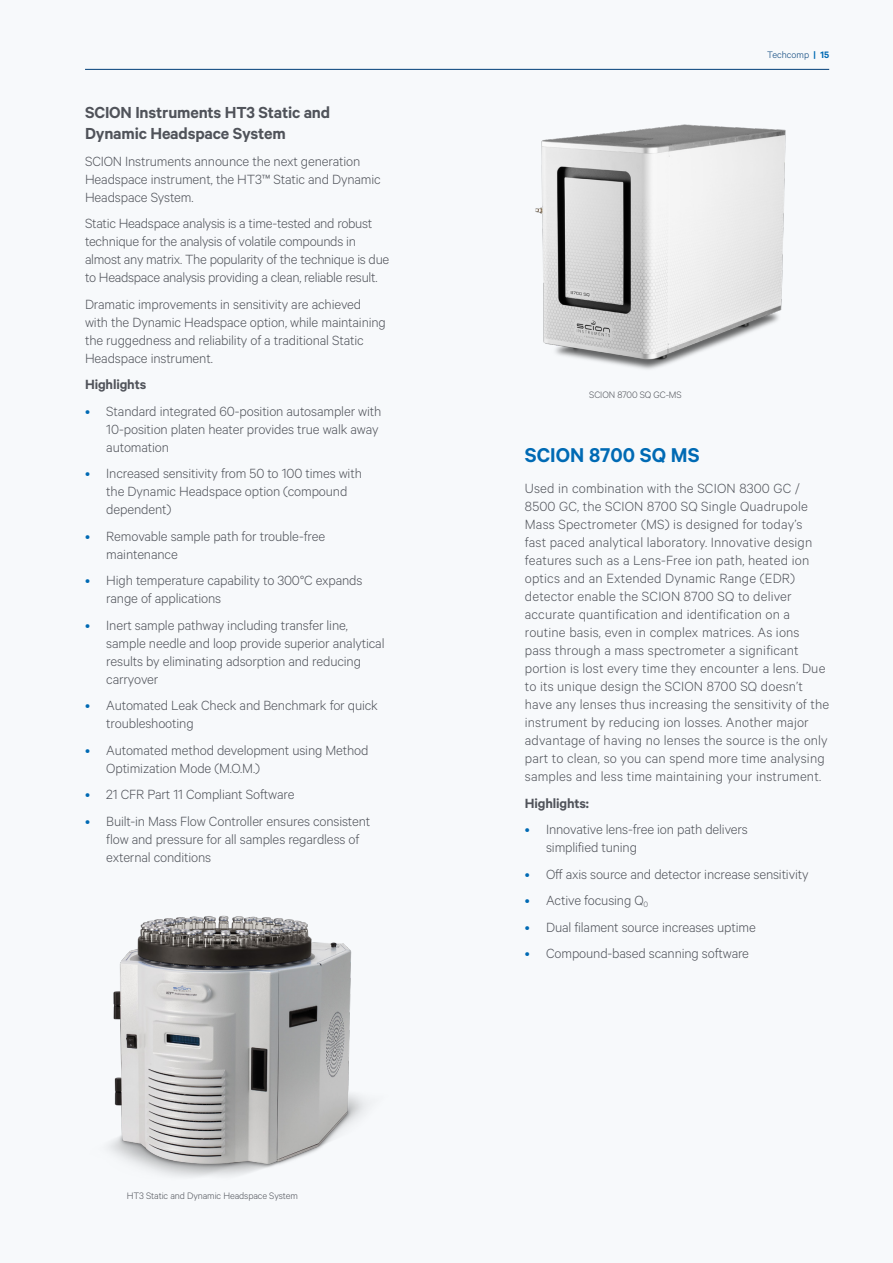
<style>
.page{position:relative;width:893px;height:1263px;background:#f7f9fb}
.page>*{position:absolute;margin:0;border:0;box-sizing:border-box;transform-origin:0 0}
.Heading_2{font:600 22.5px "Calibre";color:#006ab4}
.Heading_3{font:600 18px/21px "Calibre";letter-spacing:-.01em;color:#50535a}
.Body_Copy{font:300 15px/18px "Calibre";letter-spacing:-.01em;color:#50535a}
.Body_Copy-2{font:300 15px/18px "Calibre";letter-spacing:.01em;color:#50535a}
.Body_Copy-3{font:600 15px "Calibre";letter-spacing:-.01em;color:#50535a}
.Small_Print{font:300 10.5px "Calibre";letter-spacing:-.01em;color:#50535a}
.t1{font:300 10.5px "Calibre";color:#003e78}
.s1{color:#006ab4}
.s2{font-weight:600;color:#006ab4}
</style>
<div class="page">
<img style="left:535px;top:124px;width:251px;height:245px">
<img style="left:109px;top:915px;width:257px;height:262px">
<hr style="left:85px;top:69px;width:744px;height:1px;background:#003e78">
<p class="Heading_3" style="left:85px;top:101px;width:247px">SCION Instruments HT3 Static and<br>Dynamic Headspace System</p>
<p class="Body_Copy" style="left:85px;top:151px;width:297px">SCION Instruments announce the next generation<br>Headspace instrument, the HT3™ Static and Dynamic<br>Headspace System.</p>
<p class="Body_Copy" style="left:85px;top:214px;width:306px">Static Headspace analysis is a time-tested and robust technique for the analysis of volatile compounds in almost any matrix. The popularity of the technique is due to Headspace analysis providing a clean, reliable result.</p>
<p class="Body_Copy" style="left:85px;top:294px;width:302px">Dramatic improvements in sensitivity are achieved with the Dynamic Headspace option, while maintaining the ruggedness and reliability of a traditional Static Headspace instrument.</p>
<p class="Body_Copy-3" style="left:85px;top:375px;width:63px">Highlights</p>
<p class="Body_Copy" style="left:106px;top:401px;width:277px;text-indent:-21px"><span class="s1">•</span> Standard integrated 60-position autosampler with<br>10-position platen heater provides true walk away automation</p>
<p class="Body_Copy" style="left:106px;top:464px;width:257px;text-indent:-21px"><span class="s1">•</span> Increased sensitivity from 50 to 100 times with the Dynamic Headspace option (compound dependent)</p>
<p class="Body_Copy" style="left:106px;top:526px;width:220px;text-indent:-21px"><span class="s1">•</span> Removable sample path for trouble-free maintenance</p>
<p class="Body_Copy" style="left:106px;top:571px;width:258px;text-indent:-21px"><span class="s1">•</span> High temperature capability to 300°C expands range of applications</p>
<p class="Body_Copy" style="left:106px;top:615px;width:280px;text-indent:-21px"><span class="s1">•</span> Inert sample pathway including transfer line, sample needle and loop provide superior analytical results by eliminating adsorption and reducing carryover</p>
<p class="Body_Copy" style="left:106px;top:696px;width:273px;text-indent:-21px"><span class="s1">•</span> Automated Leak Check and Benchmark for quick troubleshooting</p>
<p class="Body_Copy" style="left:106px;top:740px;width:264px;text-indent:-21px"><span class="s1">•</span> Automated method development using Method<br>Optimization Mode (M.O.M.)</p>
<p class="Body_Copy" style="left:85px;top:785px;width:211px"><span class="s1">•</span> 21 CFR Part 11 Compliant Software</p>
<p class="Body_Copy" style="left:106px;top:811px;width:265px;text-indent:-21px"><span class="s1">•</span> Built-in Mass Flow Controller ensures consistent flow and pressure for all samples regardless of external conditions</p>
<p class="Small_Print" style="left:127px;top:1190px;width:173px">HT3 Static and Dynamic Headspace System</p>
<p class="t1" style="left:767px;top:48px;width:63px">Techcomp <span class="s2">| 15</span></p>
<p class="Small_Print" style="left:589px;top:389px;width:94px">SCION 8700 SQ GC-MS</p>
<p class="Heading_2" style="left:525px;top:442px;width:176px">SCION 8700 SQ MS</p>
<p class="Body_Copy-2" style="left:525px;top:479px;width:306px">Used in combination with the SCION 8300 GC / 8500 GC, the SCION 8700 SQ Single Quadrupole Mass Spectrometer (MS) is designed for today’s<br>fast paced analytical laboratory. Innovative design features such as a Lens-Free ion path, heated ion optics and an Extended Dynamic Range (EDR) detector enable the SCION 8700 SQ to deliver accurate quantification and identification on a routine basis, even in complex matrices. As ions pass through a mass spectrometer a significant portion is lost every time they encounter a lens. Due to its unique design the SCION 8700 SQ doesn’t have any lenses thus increasing the sensitivity of the instrument by reducing ion losses. Another major advantage of having no lenses the source is the only part to clean, so you can spend more time analysing samples and less time maintaining your instrument.</p>
<p class="Body_Copy-3" style="left:525px;top:794px;width:66px">Highlights:</p>
<p class="Body_Copy" style="left:546px;top:820px;width:203px;text-indent:-21px"><span class="s1">•</span> Innovative lens-free ion path delivers simplified tuning</p>
<p class="Body_Copy" style="left:525px;top:864px;width:285px"><span class="s1">•</span> Off axis source and detector increase sensitivity</p>
<p class="Body_Copy" style="left:525px;top:891px;width:125px"><span class="s1">•</span> Active focusing Q<sub>0</sub></p>
<p class="Body_Copy" style="left:525px;top:917px;width:232px"><span class="s1">•</span> Dual filament source increases uptime</p>
<p class="Body_Copy" style="left:525px;top:944px;width:226px"><span class="s1">•</span> Compound-based scanning software</p>
</div>
